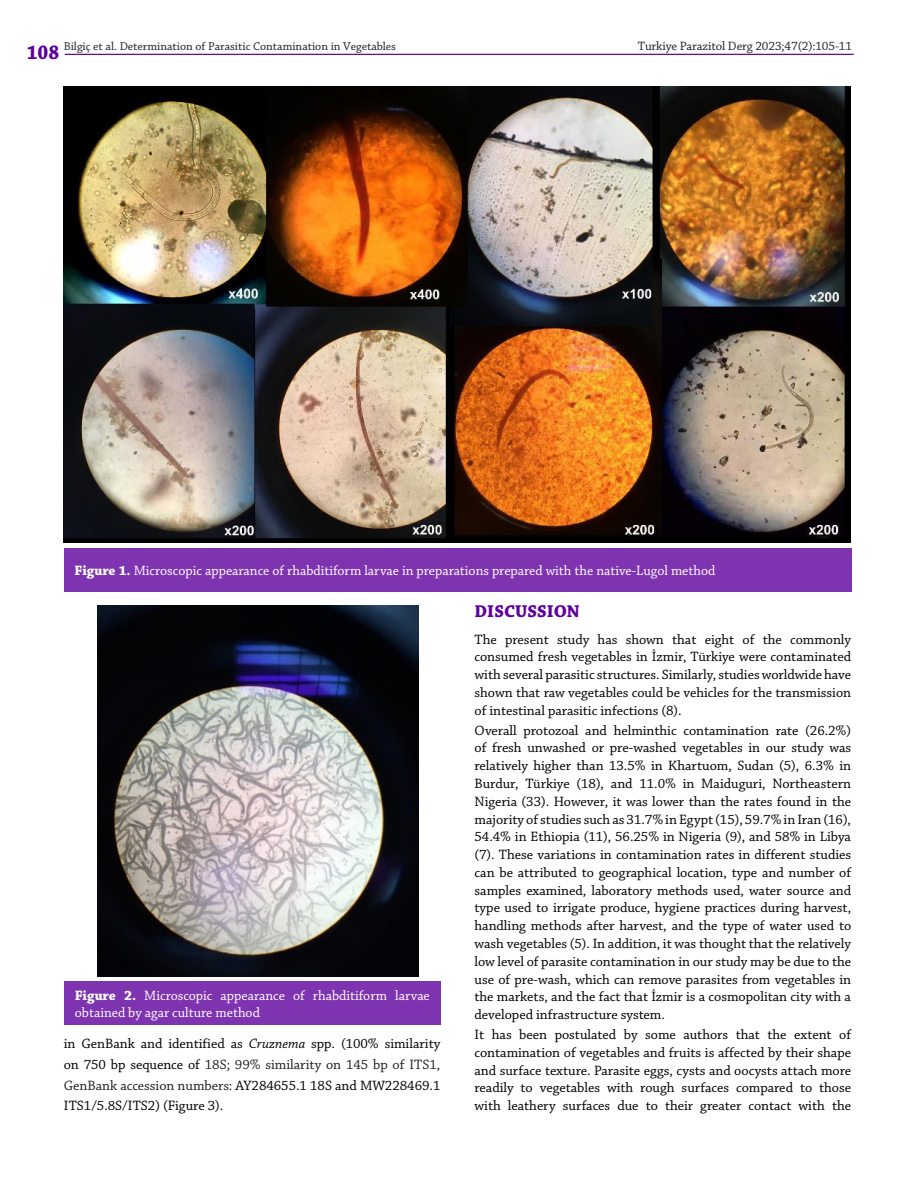
<style>
.page{position:relative;width:915px;height:1191px;background:#fff}
.page>*{position:absolute;margin:0;border:0;box-sizing:border-box;transform-origin:0 0}
.t1{font:700 21px "Chaparral Pro";color:#5e009e;scale:.92 1}
.ARA_BASLIK{font:700 18px "Chaparral Pro";color:#5e009e}
.YAZI{font:14.25px/17.7px "Chaparral Pro";letter-spacing:-.005em;color:#000;text-align:justify}
.RESIM-ALTI{font:14.25px/16.5px "Chaparral Pro";color:#fff}
.t2{font:12.75px "Chaparral Pro";letter-spacing:-.01em;color:#231f20}
.t3{font:12px "Chaparral Pro";color:#231f20}
.s1{font-weight:700}
.s2{font-style:italic}
.s3{color:#231f20}
</style>
<div class="page">
<hr style="left:65px;top:54px;width:788px;height:1px;background:#5e009e">
<div style="left:64px;top:548px;width:786px;height:43px;background:#7e33b1"></div>
<img style="left:64px;top:86px;width:786px;height:456px">
<div style="left:64px;top:981px;width:376px;height:44px;background:#7e33b1"></div>
<img style="left:98px;top:605px;width:320px;height:371px">
<p class="t3" style="left:64px;top:39px;width:334px">Bilgiç et al. Determination of Parasitic Contamination in Vegetables</p>
<p class="t2" style="left:637px;top:39px;width:216px">Turkiye Parazitol Derg 2023;47(2):105-11</p>
<h1 class="t1" style="left:27px;top:40px;width:37px">108</h1>
<p class="RESIM-ALTI" style="left:75px;top:562px;width:642px"><span class="s1">Figure 1.</span> Microscopic appearance of rhabditiform larvae in preparations prepared with the native-Lugol method</p>
<p class="RESIM-ALTI" style="left:75px;top:988px;width:356px"><span class="s1">Figure 2.</span> Microscopic appearance of rhabditiform larvae obtained by agar culture method</p>
<p class="YAZI" style="left:64px;top:1034px;width:378px;line-height:20.5px">in GenBank and identified as <span class="s2">Cruznema</span> spp. (100% similarity on 750 bp sequence of <span class="s3">18S; 99% similarity on 145 bp of ITS1, GenBank accession numbers:</span> AY284655.1 18S and MW228469.1<br>ITS1/5.8S/ITS2) (Figure 3).</p>
<p class="ARA_BASLIK" style="left:474px;top:601px;width:107px">DISCUSSION</p>
<p class="YAZI" style="left:474px;top:631px;width:378px">The present study has shown that eight of the commonly consumed fresh vegetables in İzmir, Türkiye were contaminated with several parasitic structures. Similarly, studies worldwide have shown that raw vegetables could be vehicles for the transmission of intestinal parasitic infections (8).</p>
<p class="YAZI" style="left:474px;top:722px;width:378px">Overall protozoal and helminthic contamination rate (26.2%) of fresh unwashed or pre-washed vegetables in our study was relatively higher than 13.5% in Khartuom, Sudan (5), 6.3% in Burdur, Türkiye (18), and 11.0% in Maiduguri, Northeastern Nigeria (33). However, it was lower than the rates found in the majority of studies such as 31.7% in Egypt (15), 59.7% in Iran (16), 54.4% in Ethiopia (11), 56.25% in Nigeria (9), and 58% in Libya (7). These variations in contamination rates in different studies can be attributed to geographical location, type and number of samples examined, laboratory methods used, water source and type used to irrigate produce, hygiene practices during harvest, handling methods after harvest, and the type of water used to wash vegetables (5). In addition, it was thought that the relatively low level of parasite contamination in our study may be due to the use of pre-wash, which can remove parasites from vegetables in the markets, and the fact that İzmir is a cosmopolitan city with a developed infrastructure system.</p>
<p class="YAZI" style="left:474px;top:1026px;width:378px">It has been postulated by some authors that the extent of contamination of vegetables and fruits is affected by their shape and surface texture. Parasite eggs, cysts and oocysts attach more readily to vegetables with rough surfaces compared to those with leathery surfaces due to their greater contact with the</p>
</div>
